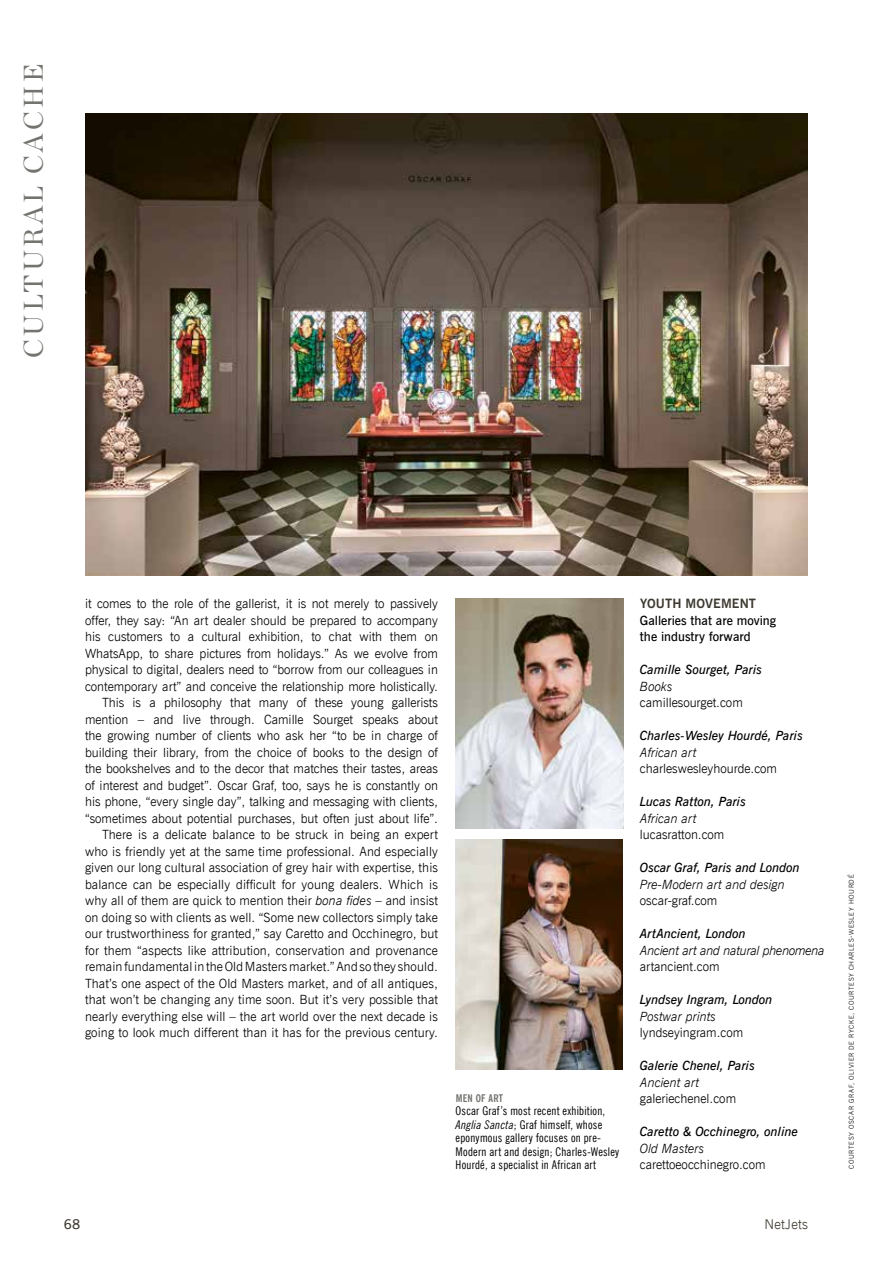
<style>
.page{position:relative;width:893px;height:1263px;background:#fff}
.page>*{position:absolute;margin:0;border:0;box-sizing:border-box;transform-origin:0 0}
.t1{font:27px "Chronicle Display";letter-spacing:.13em;color:#73746f}
.t2{font:13.5px "News Gothic Lt BT";letter-spacing:.02em;color:#3e3a32}
.t3{font:13.5px "News Gothic Dm BT";color:#3e3a32}
.t4{font:12.75px/16.5px "News Gothic Lt BT";color:#000;text-align:right}
.t5{font:italic 12.75px "News Gothic Dm BT";color:#000}
.t6{font:italic 12.75px "News Gothic Lt BT";color:#000}
.t7{font:12.75px/16.5px "News Gothic Dm BT";color:#000}
.t8{font:italic 12.75px "News Gothic Lt BT";letter-spacing:-.02em;color:#000}
.t9{font:12.75px "News Gothic Bd BT";letter-spacing:.01em;color:#3e3a32}
.t10{font:12px/13.5px "News Gothic Cn BT";letter-spacing:.02em;color:#000}
.t11{font:10.5px "News Gothic Bd Cn BT";letter-spacing:.03em;color:#73746f}
.t12{font:6.75px "News Gothic Lt BT";letter-spacing:.095em;color:#000}
.s1{font-style:italic}
</style>
<div class="page">
<img style="left:456px;top:599px;width:168px;height:229px">
<img style="left:85px;top:113px;width:723px;height:462px">
<img style="left:455px;top:839px;width:168px;height:230px">
<h1 class="t1" style="left:13px;top:358px;width:296px;rotate:-90deg">CULTURAL CACHE</h1>
<p class="t4" style="left:85px;top:596px;width:354px">it comes to the role of the gallerist, it is not merely to passively offer, they say: “An art dealer should be prepared to accompany his customers to a cultural exhibition, to chat with them on WhatsApp, to share pictures from holidays.” As we evolve from physical to digital, dealers need to “borrow from our colleagues in contemporary art” and conceive the relationship more holistically.<br>This is a philosophy that many of these young gallerists mention – and live through. Camille Sourget speaks about the growing number of clients who ask her “to be in charge of building their library, from the choice of books to the design of the bookshelves and to the decor that matches their tastes, areas of interest and budget”. Oscar Graf, too, says he is constantly on his phone, “every single day”, talking and messaging with clients, “sometimes about potential purchases, but often just about life”.<br>There is a delicate balance to be struck in being an expert who is friendly yet at the same time professional. And especially given our long cultural association of grey hair with expertise, this balance can be especially difficult for young dealers. Which is why all of them are quick to mention their <span class="s1">bona fides</span> – and insist on doing so with clients as well. “Some new collectors simply take our trustworthiness for granted,” say Caretto and Occhinegro, but for them “aspects like attribution, conservation and provenance remain fundamental in the Old Masters market.” And so they should.<br>That’s one aspect of the Old Masters market, and of all antiques, that won’t be changing any time soon. But it’s very possible that nearly everything else will – the art world over the next decade is going to look much different than it has for the previous century.</p>
<p class="t9" style="left:640px;top:595px;width:118px">YOUTH MOVEMENT</p>
<p class="t7" style="left:640px;top:612px;width:138px">Galleries that are moving the industry forward</p>
<p class="t5" style="left:640px;top:661px;width:124px">Camille Sourget, Paris</p>
<p class="t6" style="left:640px;top:678px;width:34px">Books</p>
<p class="t4" style="left:640px;top:695px;width:104px">camillesourget.com</p>
<p class="t5" style="left:640px;top:727px;width:164px">Charles-Wesley Hourdé, Paris</p>
<p class="t6" style="left:640px;top:744px;width:58px">African art</p>
<p class="t4" style="left:640px;top:761px;width:139px">charleswesleyhourde.com</p>
<p class="t5" style="left:640px;top:793px;width:108px">Lucas Ratton, Paris</p>
<p class="t6" style="left:640px;top:810px;width:58px">African art</p>
<p class="t4" style="left:640px;top:827px;width:86px">lucasratton.com</p>
<p class="t5" style="left:640px;top:859px;width:161px">Oscar Graf, Paris and London</p>
<p class="t6" style="left:640px;top:876px;width:146px">Pre-Modern art and design</p>
<p class="t4" style="left:640px;top:893px;width:79px">oscar-graf.com</p>
<p class="t5" style="left:640px;top:925px;width:107px">ArtAncient, London</p>
<p class="t8" style="left:640px;top:942px;width:186px">Ancient art and natural phenomena</p>
<p class="t4" style="left:640px;top:959px;width:81px">artancient.com</p>
<p class="t5" style="left:640px;top:991px;width:134px">Lyndsey Ingram, London</p>
<p class="t6" style="left:640px;top:1008px;width:78px">Postwar prints</p>
<p class="t4" style="left:640px;top:1025px;width:105px">lyndseyingram.com</p>
<p class="t5" style="left:640px;top:1057px;width:116px">Galerie Chenel, Paris</p>
<p class="t6" style="left:640px;top:1074px;width:61px">Ancient art</p>
<p class="t4" style="left:640px;top:1091px;width:98px">galeriechenel.com</p>
<p class="t5" style="left:640px;top:1123px;width:160px">Caretto &amp; Occhinegro, online</p>
<p class="t6" style="left:640px;top:1140px;width:66px">Old Masters</p>
<p class="t4" style="left:640px;top:1157px;width:127px">carettoeocchinegro.com</p>
<p class="t11" style="left:456px;top:1091px;width:49px">MEN OF ART</p>
<p class="t10" style="left:456px;top:1104px;width:165px">Oscar Graf’s most recent exhibition, <span class="s1">Anglia Sancta</span>; Graf himself, whose eponymous gallery focuses on pre-Modern art and design; Charles-Wesley Hourdé, a specialist in African art</p>
<p class="t3" style="left:64px;top:1215px;width:18px">68</p>
<p class="t2" style="left:765px;top:1215px;width:45px">NetJets</p>
<p class="t12" style="left:847px;top:1169px;width:296px;rotate:-90deg">COURTESY OSCAR GRAF, OLIVIER DE RYCKE, COURTESY CHARLES-WESLEY HOURDÉ</p>
</div>
